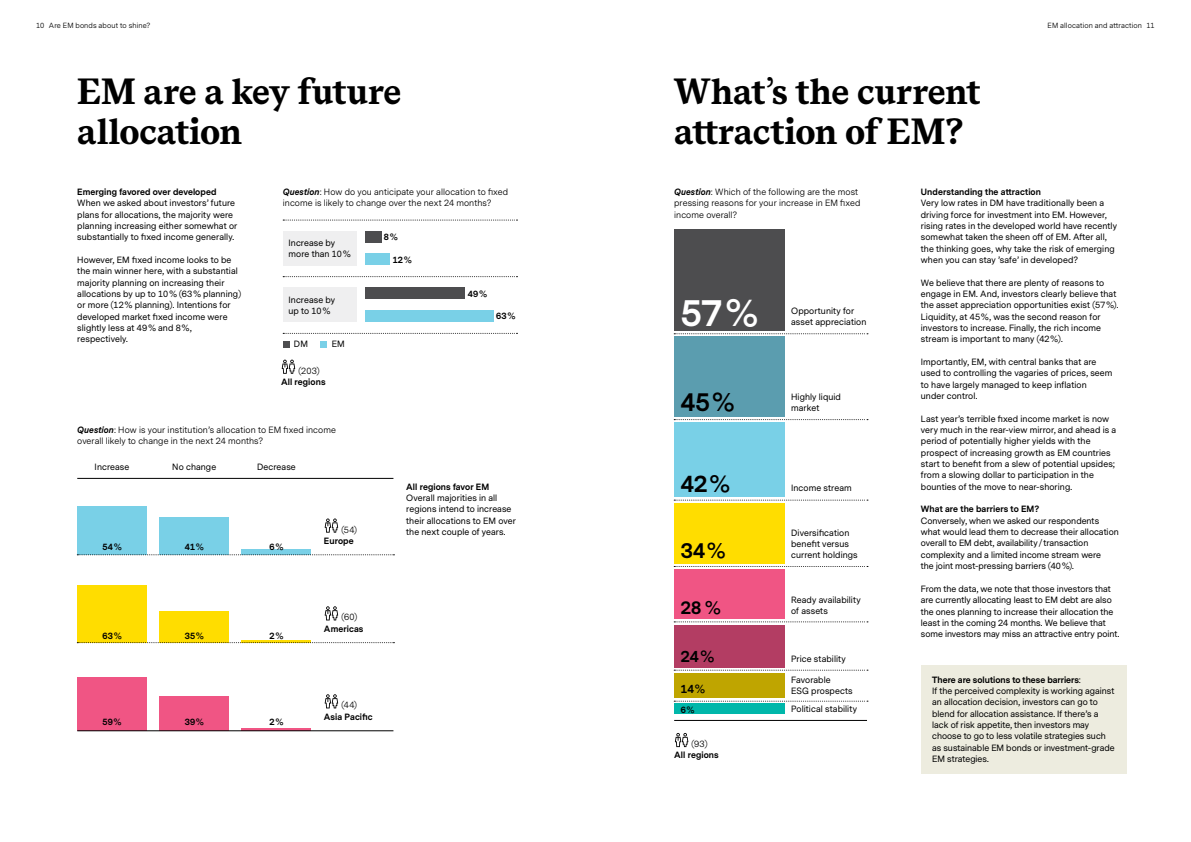
<style>
.page{position:relative;width:1191px;height:842px;background:#fff}
.page>*{position:absolute;margin:0;border:0;box-sizing:border-box;transform-origin:0 0}
.t1{font:700 35px "Vontobel Sans";color:#fff}
.t2{font:700 34px/40px "Vontobel Serif";letter-spacing:-.015em;color:#000}
.t3{font:700 24px "Vontobel Sans";color:#000}
.t4{font:700 22px "Vontobel Sans";color:#000}
.t5{font:700 20px "Vontobel Sans";color:#000}
.t6{font:700 17px "Vontobel Sans";color:#000}
.t7{font:700 15px "Vontobel Sans";color:#000}
.t8{font:700 11px "Vontobel Sans";color:#000}
.t9{font:8.5px/11.3px "Vontobel Sans";letter-spacing:.01em;color:#000}
.t10{font:8.5px/11.3px "Vontobel Sans";letter-spacing:.01em;color:#000}
.t11{font:700 8.5px "Vontobel Sans";letter-spacing:.01em;color:#000}
.t12{font:7px "Vontobel Sans";letter-spacing:.02em;color:#000}
.s1{font-weight:400}
.s2{font-weight:700;font-style:italic}
.s3{font-weight:700}
</style>
<div class="page">
<div style="left:674px;top:703px;width:110px;height:11px;background:#00b7aa"></div>
<div style="left:674px;top:673px;width:110px;height:25px;background:#bfa500"></div>
<div style="left:674px;top:625px;width:110px;height:42px;background:#b33d63"></div>
<div style="left:674px;top:569px;width:110px;height:50px;background:#f05584"></div>
<div style="left:674px;top:503px;width:110px;height:61px;background:#fd0"></div>
<div style="left:674px;top:422px;width:110px;height:75px;background:#79d0e7"></div>
<div style="left:674px;top:337px;width:110px;height:80px;background:#5b9daf"></div>
<div style="left:674px;top:229px;width:110px;height:102px;background:#4d4d4f"></div>
<div style="left:77px;top:586px;width:70px;height:57px;background:#fd0"></div>
<div style="left:77px;top:506px;width:70px;height:49px;background:#79d0e7"></div>
<div style="left:77px;top:677px;width:70px;height:54px;background:#f05584"></div>
<div style="left:159px;top:611px;width:70px;height:32px;background:#fd0"></div>
<div style="left:159px;top:518px;width:70px;height:37px;background:#79d0e7"></div>
<div style="left:159px;top:696px;width:70px;height:35px;background:#f05584"></div>
<hr style="left:242px;top:641px;width:69px;height:2px;background:#fd0">
<div style="left:242px;top:550px;width:69px;height:5px;background:#79d0e7"></div>
<hr style="left:242px;top:729px;width:69px;height:2px;background:#f05584">
<svg style="left:77px;top:642px;width:317px;height:1px"></svg>
<svg style="left:77px;top:554px;width:317px;height:1px"></svg>
<hr style="left:77px;top:478px;width:316px;height:1px;background:#000">
<hr style="left:77px;top:730px;width:316px;height:1px;background:#000">
<div style="left:365px;top:254px;width:24px;height:11px;background:#79d0e7"></div>
<div style="left:365px;top:310px;width:128px;height:12px;background:#79d0e7"></div>
<div style="left:365px;top:231px;width:16px;height:11px;background:#4d4d4f"></div>
<div style="left:365px;top:288px;width:100px;height:11px;background:#4d4d4f"></div>
<svg style="left:674px;top:333px;width:194px;height:1px"></svg>
<svg style="left:283px;top:220px;width:234px;height:1px"></svg>
<svg style="left:283px;top:276px;width:234px;height:1px"></svg>
<svg style="left:283px;top:333px;width:234px;height:1px"></svg>
<svg style="left:674px;top:419px;width:194px;height:1px"></svg>
<svg style="left:674px;top:500px;width:194px;height:1px"></svg>
<svg style="left:674px;top:566px;width:194px;height:1px"></svg>
<svg style="left:674px;top:622px;width:194px;height:1px"></svg>
<svg style="left:674px;top:670px;width:194px;height:1px"></svg>
<svg style="left:674px;top:701px;width:194px;height:1px"></svg>
<hr style="left:674px;top:720px;width:193px;height:1px;background:#000">
<div style="left:283px;top:231px;width:74px;height:34px;background:#efeff0"></div>
<div style="left:283px;top:288px;width:74px;height:34px;background:#efeff0"></div>
<svg style="left:283px;top:341px;width:6px;height:6px"></svg>
<div style="left:320px;top:341px;width:7px;height:6px;background:#79d0e7"></div>
<div style="left:921px;top:665px;width:205px;height:108px;background:#edecdf"></div>
<svg style="left:282px;top:360px;width:13px;height:14px"></svg>
<svg style="left:325px;top:518px;width:13px;height:15px"></svg>
<svg style="left:325px;top:606px;width:13px;height:14px"></svg>
<svg style="left:325px;top:694px;width:13px;height:14px"></svg>
<svg style="left:675px;top:733px;width:13px;height:14px"></svg>
<p class="t12" style="left:36px;top:21px;width:116px">10 Are EM bonds about to shine?</p>
<p class="t12" style="left:1047px;top:21px;width:109px">EM allocation and attraction 11</p>
<h2 class="t2" style="left:77px;top:73px;width:326px">EM are a key future allocation</h2>
<h2 class="t2" style="left:674px;top:73px;width:308px">What<span class="s1">’</span>s the current attraction of EM?</h2>
<p class="t11" style="left:77px;top:186px;width:141px">Emerging favored over developed</p>
<p class="t9" style="left:77px;top:198px;width:161px">When we asked about investors’ future plans for allocations, the majority were planning increasing either somewhat or substantially to fixed income generally.</p>
<p class="t9" style="left:77px;top:254px;width:165px">However, EM fixed income looks to be the main winner here, with a substantial majority planning on increasing their allocations by up to 10% (63% planning) or more (12% planning). Intentions for developed market fixed income were slightly less at 49% and 8%, respectively.</p>
<p class="t10" style="left:283px;top:186px;width:227px"><span class="s2">Question</span>: How do you anticipate your allocation to fixed income is likely to change over the next 24 months?</p>
<p class="t11" style="left:384px;top:231px;width:15px">8%</p>
<p class="t9" style="left:288px;top:237px;width:63px;line-height:11px">Increase by more than 10%</p>
<p class="t9" style="left:288px;top:294px;width:48px;line-height:11px">Increase by up to 10%</p>
<p class="t11" style="left:393px;top:253px;width:20px">12%</p>
<p class="t11" style="left:468px;top:287px;width:20px">49%</p>
<p class="t11" style="left:496px;top:310px;width:21px">63%</p>
<p class="t9" style="left:294px;top:339px;width:15px">DM</p>
<p class="t9" style="left:332px;top:339px;width:14px">EM</p>
<p class="t10" style="left:298px;top:365px;width:23px">(203)</p>
<p class="t11" style="left:281px;top:376px;width:46px">All regions</p>
<p class="t10" style="left:77px;top:424px;width:260px"><span class="s2">Question</span>: How is your institution’s allocation to EM fixed income overall likely to change in the next 24 months?</p>
<p class="t9" style="left:95px;top:462px;width:36px">Increase</p>
<p class="t9" style="left:172px;top:462px;width:45px">No change</p>
<p class="t9" style="left:257px;top:462px;width:40px">Decrease</p>
<p class="t11" style="left:102px;top:541px;width:21px">54%</p>
<p class="t11" style="left:185px;top:541px;width:20px">41%</p>
<p class="t11" style="left:270px;top:541px;width:15px">6%</p>
<p class="t11" style="left:102px;top:629px;width:21px">63%</p>
<p class="t11" style="left:185px;top:629px;width:20px">35%</p>
<p class="t11" style="left:270px;top:629px;width:15px">2%</p>
<p class="t11" style="left:103px;top:716px;width:20px">59%</p>
<p class="t11" style="left:185px;top:716px;width:21px">39%</p>
<p class="t11" style="left:270px;top:716px;width:15px">2%</p>
<p class="t10" style="left:341px;top:524px;width:17px">(54)</p>
<p class="t11" style="left:324px;top:535px;width:31px">Europe</p>
<p class="t10" style="left:341px;top:612px;width:17px">(60)</p>
<p class="t11" style="left:324px;top:622px;width:41px">Americas</p>
<p class="t10" style="left:341px;top:700px;width:17px">(44)</p>
<p class="t11" style="left:324px;top:710px;width:50px">Asia Pacific</p>
<p class="t11" style="left:406px;top:481px;width:85px">All regions favor EM</p>
<p class="t9" style="left:406px;top:493px;width:111px">Overall majorities in all regions intend to increase their allocations to EM over the next couple of years.</p>
<p class="t10" style="left:674px;top:186px;width:188px"><span class="s2">Question</span>: Which of the following are the most pressing reasons for your increase in EM fixed income overall?</p>
<h1 class="t1" style="left:681px;top:288px;width:78px">57%</h1>
<h3 class="t3" style="left:681px;top:385px;width:55px">45%</h3>
<h3 class="t4" style="left:681px;top:468px;width:50px">42%</h3>
<h3 class="t5" style="left:681px;top:536px;width:46px">34%</h3>
<h3 class="t6" style="left:681px;top:596px;width:41px">28 %</h3>
<h3 class="t7" style="left:681px;top:646px;width:35px">24%</h3>
<p class="t8" style="left:681px;top:681px;width:26px">14%</p>
<p class="t11" style="left:681px;top:703px;width:15px">6%</p>
<p class="t10" style="left:691px;top:738px;width:17px">(93)</p>
<p class="t11" style="left:674px;top:749px;width:46px">All regions</p>
<p class="t9" style="left:791px;top:306px;width:77px;line-height:11px">Opportunity for asset appreciation</p>
<p class="t9" style="left:791px;top:391px;width:51px;line-height:11px">Highly liquid market</p>
<p class="t9" style="left:791px;top:483px;width:62px">Income stream</p>
<p class="t9" style="left:791px;top:527px;width:68px;line-height:11px">Diversification benefit versus current holdings</p>
<p class="t9" style="left:791px;top:594px;width:71px;line-height:11px">Ready availability of assets</p>
<p class="t9" style="left:791px;top:653px;width:56px">Price stability</p>
<p class="t9" style="left:791px;top:675px;width:63px;line-height:11px">Favorable<br>ESG prospects</p>
<p class="t9" style="left:791px;top:704px;width:67px">Political stability</p>
<p class="t11" style="left:921px;top:186px;width:122px">Understanding the attraction</p>
<p class="t9" style="left:921px;top:198px;width:198px">Very low rates in DM have traditionally been a driving force for investment into EM. However, rising rates in the developed world have recently somewhat taken the sheen off of EM. After all, the thinking goes, why take the risk of emerging when you can stay ’safe’ in developed?</p>
<p class="t9" style="left:921px;top:277px;width:199px">We believe that there are plenty of reasons to engage in EM. And, investors clearly believe that the asset appreciation opportunities exist (57%).<br>Liquidity, at 45%, was the second reason for investors to increase. Finally, the rich income stream is important to many (42%).</p>
<p class="t9" style="left:921px;top:356px;width:193px">Importantly, EM, with central banks that are used to controlling the vagaries of prices, seem to have largely managed to keep inflation under control.</p>
<p class="t9" style="left:921px;top:413px;width:197px">Last year’s terrible fixed income market is now very much in the rear-view mirror, and ahead is a period of potentially higher yields with the prospect of increasing growth as EM countries start to benefit from a slew of potential upsides; from a slowing dollar to participation in the bounties of the move to near-shoring.</p>
<p class="t11" style="left:921px;top:503px;width:120px">What are the barriers to EM?</p>
<p class="t9" style="left:921px;top:515px;width:199px">Conversely, when we asked our respondents what would lead them to decrease their allocation overall to EM debt, availability/transaction complexity and a limited income stream were<br>the joint most-pressing barriers (40%).</p>
<p class="t9" style="left:921px;top:583px;width:200px">From the data, we note that those investors that are currently allocating least to EM debt are also the ones planning to increase their allocation the least in the coming 24 months. We believe that some investors may miss an attractive entry point.</p>
<p class="t9" style="left:932px;top:674px;width:184px"><span class="s3">There are solutions to these barriers</span>:<br>If the perceived complexity is working against an allocation decision, investors can go to blend for allocation assistance. If there’s a lack of risk appetite, then investors may choose to go to less volatile strategies such as sustainable EM bonds or investment-grade EM strategies.</p>
</div>
